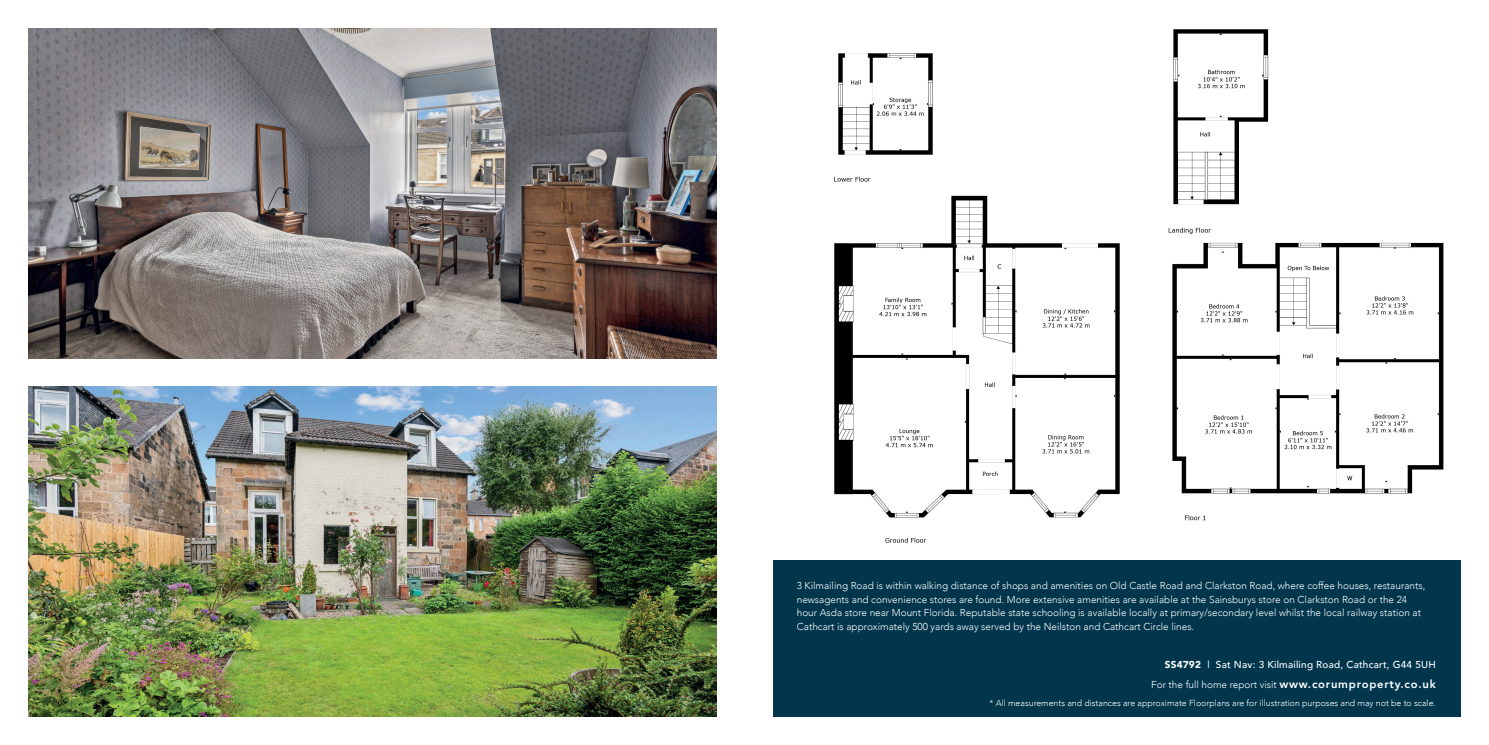
<style>
.page{position:relative;width:1489px;height:745px;background:#fff}
.page>*{position:absolute;margin:0;border:0;box-sizing:border-box;transform-origin:0 0}
.t1{font:300 10px/13.8px "Avenir";color:#fff}
.t2{font:500 10px/20px "Avenir";letter-spacing:.02em;color:#fff;text-align:right}
.t3{font:300 8.75px "Avenir";color:#fff}
.s1{font-weight:900}
.s2{font-weight:300}
.s3{font-weight:800;font-size:11.25px}
</style>
<div class="page">
<img style="left:28px;top:28px;width:688px;height:330px">
<img style="left:28px;top:386px;width:688px;height:330px">
<img style="left:1172px;top:242px;width:272px;height:279px">
<div style="left:772px;top:560px;width:688px;height:156px;background:#01364d"></div>
<img style="left:1168px;top:29px;width:101px;height:205px">
<img style="left:834px;top:195px;width:286px;height:348px">
<img style="left:834px;top:53px;width:99px;height:129px">
<p class="t1" style="left:796px;top:578px;width:630px">3 Kilmailing Road is within walking distance of shops and amenities on Old Castle Road and Clarkston Road, where coffee houses, restaurants, newsagents and convenience stores are found. More extensive amenities are available at the Sainsburys store on Clarkston Road or the 24 hour Asda store near Mount Florida. Reputable state schooling is available locally at primary/secondary level whilst the local railway station at Cathcart is approximately 500 yards away served by the Neilston and Cathcart Circle lines.</p>
<p class="t2" style="left:1151px;top:653px;width:286px"><span class="s1">SS4792</span> | Sat Nav: 3 Kilmailing Road, Cathcart, G44 5UH<br><span class="s2">For the full home report visit</span> <span class="s3">www.corumproperty.co.uk</span></p>
<p class="t3" style="left:989px;top:697px;width:448px">* All measurements and distances are approximate Floorplans are for illustration purposes and may not be to scale.</p>
</div>
